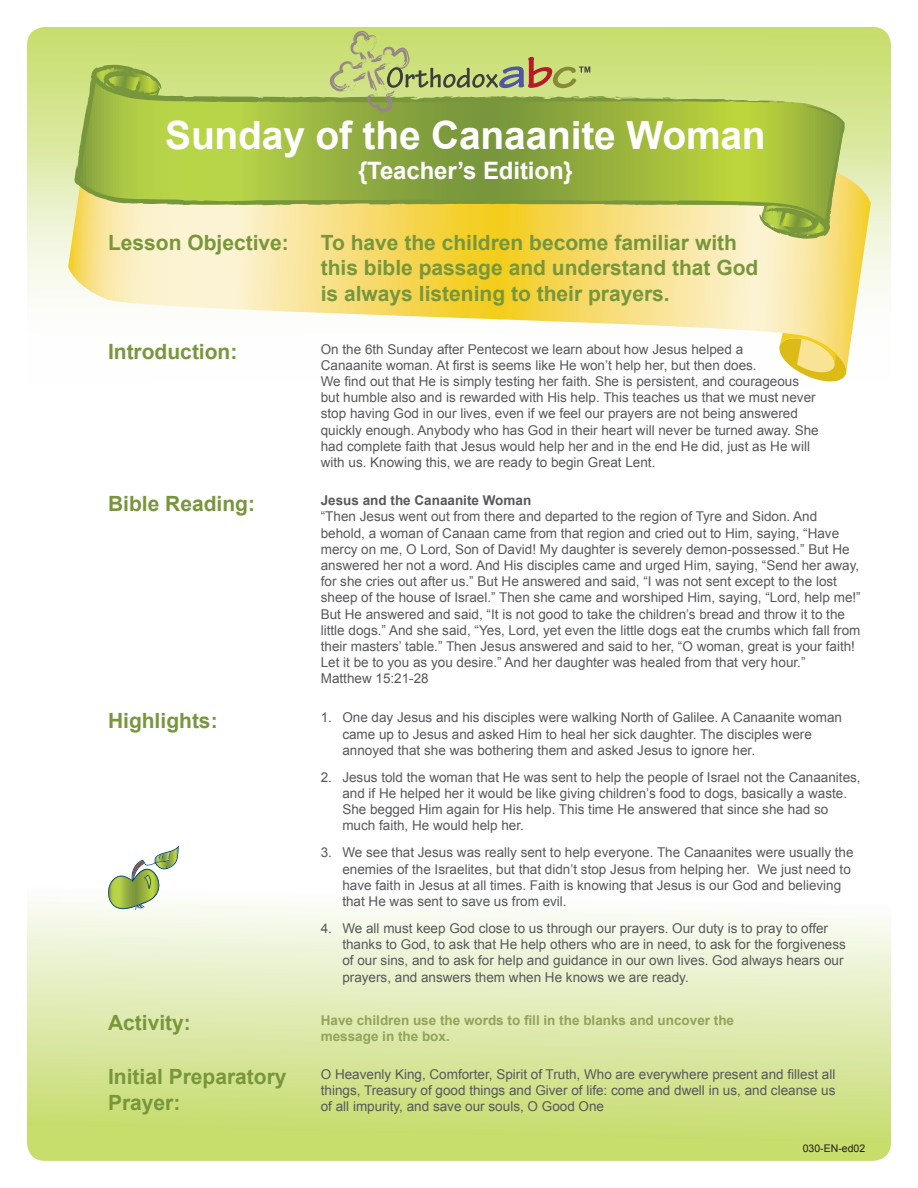
<style>
.page{position:relative;width:918px;height:1188px;background:#fff}
.page>*{position:absolute;margin:0;border:0;box-sizing:border-box;transform-origin:0 0}
.t1{font:700 39px "Arial";letter-spacing:-.005em;color:#fff}
.t2{font:700 24px "Arial";letter-spacing:-.005em;color:#fff}
.t3{font:700 21px/25.2px "Arial";color:#78963c}
.t4{font:13.5px/16.2px "Arial";color:#57585a}
.t5{font:700 13.5px/16.2px "Arial";color:#90a45a}
.t6{font:700 13.5px "Arial";color:#57585a}
.t7{font:10.5px "Arial";color:#231f20}
</style>
<div class="page">
<div style="left:27px;top:27px;width:864px;height:372px;background:linear-gradient(to bottom,#c8dd6f,#fff);border-radius:18px"></div>
<div style="left:27px;top:848px;width:864px;height:313px;background:linear-gradient(to bottom,#fff,#c2d964);border-radius:18px"></div>
<svg style="left:778px;top:371px;width:77px;height:13px"></svg>
<svg style="left:68px;top:99px;width:803px;height:272px"></svg>
<svg style="left:759px;top:229px;width:77px;height:10px"></svg>
<svg style="left:74px;top:75px;width:776px;height:154px;background:#b1c254"></svg>
<svg style="left:789px;top:102px;width:19px;height:3px"></svg>
<svg style="left:610px;top:96px;width:8px;height:2px"></svg>
<svg style="left:78px;top:47px;width:83px;height:153px;background:#a8c24f"></svg>
<svg style="left:330px;top:31px;width:260px;height:82px;background:#b3c46c"></svg>
<svg style="left:107px;top:846px;width:72px;height:64px"></svg>
<p class="t1" style="left:165px;top:109px;width:602px">Sunday of the Canaanite Woman</p>
<p class="t2" style="left:358px;top:155px;width:216px">{Teacher’s Edition}</p>
<p class="t3" style="left:108px;top:231px;width:182px">Lesson Objective:</p>
<p class="t3" style="left:321px;top:231px;width:439px">To have the children become familiar with this bible passage and understand that God is always listening to their prayers.</p>
<p class="t4" style="left:321px;top:341px;width:500px">On the 6th Sunday after Pentecost we learn about how Jesus helped a<br>Canaanite woman. At first is seems like He won’t help her, but then does.<br>We find out that He is simply testing her faith. She is persistent, and courageous but humble also and is rewarded with His help. This teaches us that we must never stop having God in our lives, even if we feel our prayers are not being answered quickly enough. Anybody who has God in their heart will never be turned away. She had complete faith that Jesus would help her and in the end He did, just as He will with us. Knowing this, we are ready to begin Great Lent.</p>
<p class="t3" style="left:108px;top:340px;width:131px">Introduction:</p>
<p class="t3" style="left:108px;top:491px;width:149px">Bible Reading:</p>
<p class="t6" style="left:321px;top:491px;width:212px">Jesus and the Canaanite Woman</p>
<p class="t4" style="left:321px;top:509px;width:541px">“Then Jesus went out from there and departed to the region of Tyre and Sidon. And behold, a woman of Canaan came from that region and cried out to Him, saying, “Have mercy on me, O Lord, Son of David! My daughter is severely demon-possessed.” But He answered her not a word. And His disciples came and urged Him, saying, “Send her away, for she cries out after us.” But He answered and said, “I was not sent except to the lost sheep of the house of Israel.” Then she came and worshiped Him, saying, “Lord, help me!” But He answered and said, “It is not good to take the children’s bread and throw it to the little dogs.” And she said, “Yes, Lord, yet even the little dogs eat the crumbs which fall from their masters’ table.” Then Jesus answered and said to her, “O woman, great is your faith!<br>Let it be to you as you desire.” And her daughter was healed from that very hour.”<br>Matthew 15:21-28</p>
<p class="t3" style="left:108px;top:709px;width:111px">Highlights:</p>
<p class="t4" style="left:342px;top:710px;width:501px;text-indent:-22px">1. One day Jesus and his disciples were walking North of Galilee. A Canaanite woman came up to Jesus and asked Him to heal her sick daughter. The disciples were annoyed that she was bothering them and asked Jesus to ignore her.</p>
<p class="t4" style="left:342px;top:769px;width:520px;text-indent:-22px">2. Jesus told the woman that He was sent to help the people of Israel not the Canaanites, and if He helped her it would be like giving children’s food to dogs, basically a waste.<br>She begged Him again for His help. This time He answered that since she had so much faith, He would help her.</p>
<p class="t4" style="left:342px;top:845px;width:513px;text-indent:-22px">3. We see that Jesus was really sent to help everyone. The Canaanites were usually the enemies of the Israelites, but that didn’t stop Jesus from helping her. We just need to have faith in Jesus at all times. Faith is knowing that Jesus is our God and believing that He was sent to save us from evil.</p>
<p class="t4" style="left:342px;top:920px;width:505px;text-indent:-22px">4. We all must keep God close to us through our prayers. Our duty is to pray to offer thanks to God, to ask that He help others who are in need, to ask for the forgiveness of our sins, and to ask for help and guidance in our own lives. God always hears our prayers, and answers them when He knows we are ready.</p>
<p class="t3" style="left:108px;top:1011px;width:84px">Activity:</p>
<p class="t5" style="left:321px;top:1013px;width:415px">Have children use the words to fill in the blanks and uncover the message in the box.</p>
<p class="t3" style="left:108px;top:1065px;width:180px">Initial Preparatory<br>Prayer:</p>
<p class="t4" style="left:321px;top:1066px;width:516px;text-align:justify">O Heavenly King, Comforter, Spirit of Truth, Who are everywhere present and fillest all things, Treasury of good things and Giver of life: come and dwell in us, and cleanse us of all impurity, and save our souls, O Good One</p>
<p class="t7" style="left:803px;top:1142px;width:64px">030-EN-ed02</p>
</div>
